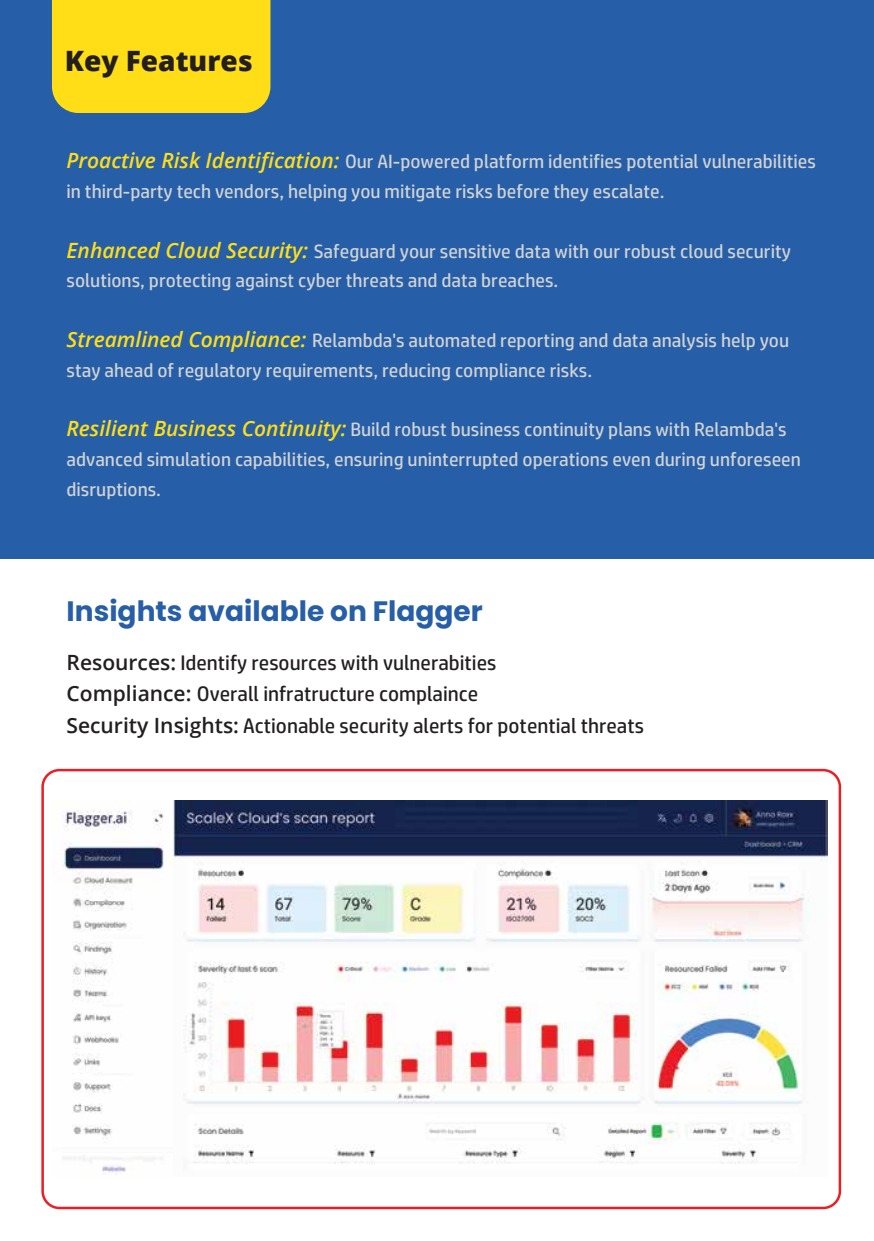
<style>
.page{position:relative;width:874px;height:1241px;background:#fff}
.page>*{position:absolute;margin:0;border:0;box-sizing:border-box;transform-origin:0 0}
.t1{font:700 28px "Poppins";color:#265ea7}
.t2{font:800 28px "Open Sans";color:#231f20}
.t3{font:21px/31.5px "HP Simplified Jpan";color:#231f20}
.t4{font:19.25px/29.8px "HP Simplified Jpan";color:#d1d3d4}
.s1{font-family:"Open Sans";font-weight:600;font-style:italic;font-size:21px;color:#ffde17}
.s2{font-family:"Open Sans";font-weight:600}
</style>
<div class="page">
<div style="left:0;top:0;width:873px;height:558px;background:#265ea7"></div>
<div style="left:52px;top:0;width:218px;height:113px;background:#ffde17"></div>
<div style="left:41px;top:768px;width:799px;height:440px;border:2px solid #ed1d24;border-radius:17px"></div>
<img style="left:62px;top:800px;width:765px;height:374px">
<h1 class="t2" style="left:65px;top:39px;width:189px">Key Features</h1>
<p class="t4" style="left:67px;top:147px;width:750px"><span class="s1">Proactive Risk Identification:</span> Our AI-powered platform identifies potential vulnerabilities in third-party tech vendors, helping you mitigate risks before they escalate.</p>
<p class="t4" style="left:66px;top:236px;width:725px"><span class="s1">Enhanced Cloud Security:</span> Safeguard your sensitive data with our robust cloud security solutions, protecting against cyber threats and data breaches.</p>
<p class="t4" style="left:67px;top:326px;width:723px"><span class="s1">Streamlined Compliance:</span> Relambda's automated reporting and data analysis help you stay ahead of regulatory requirements, reducing compliance risks.</p>
<p class="t4" style="left:66px;top:415px;width:735px"><span class="s1">Resilient Business Continuity:</span> Build robust business continuity plans with Relambda's advanced simulation capabilities, ensuring uninterrupted operations even during unforeseen disruptions.</p>
<h1 class="t1" style="left:67px;top:594px;width:417px">Insights available on Flagger</h1>
<p class="t3" style="left:66px;top:646px;width:578px"><span class="s2">Resources:</span> Identify resources with vulnerabities<br><span class="s2">Compliance:</span> Overall infratructure complaince<br><span class="s2">Security Insights:</span> Actionable security alerts for potential threats</p>
</div>
